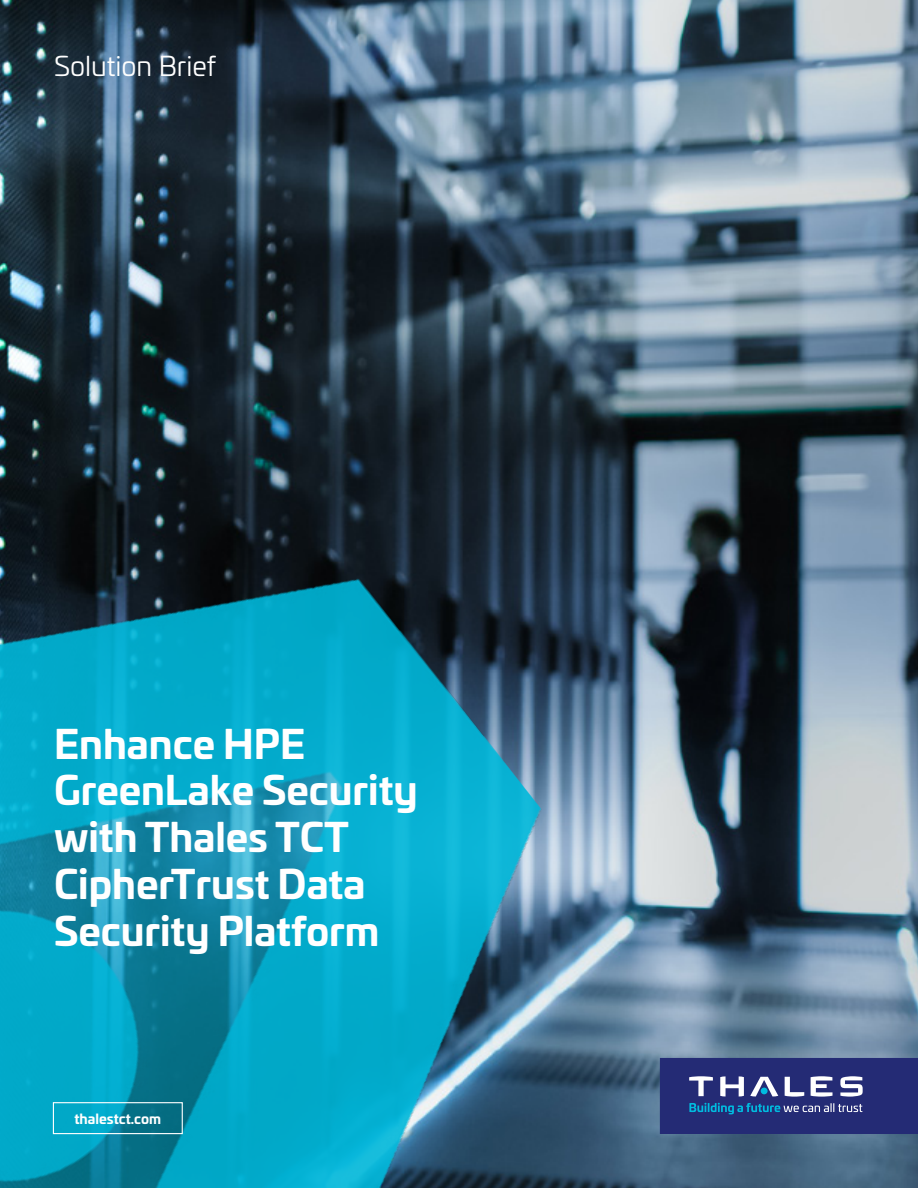
<style>
.page{position:relative;width:918px;height:1188px;background:#fff}
.page>*{position:absolute;margin:0;border:0;box-sizing:border-box;transform-origin:0 0}
.t1{font:700 39px/46.8px "Univia Pro";color:#fff}
.t2{font:27px "Univia Pro";color:#fff}
.t3{font:700 13.5px "Univia Pro";color:#fff}
</style>
<div class="page">
<img style="left:0;top:0;width:918px;height:1188px">
<img style="left:0;top:259px;width:801px;height:929px">
<div style="left:53px;top:1102px;width:130px;height:32px;border:1px solid #fff"></div>
<div style="left:661px;top:1059px;width:256px;height:74px;background:#242b75"></div>
<div style="left:660px;top:1058px;width:258px;height:76px;border:2px solid #242b75"></div>
<svg style="left:840px;top:1076px;width:23px;height:21px"></svg>
<svg style="left:811px;top:1076px;width:22px;height:21px"></svg>
<svg style="left:785px;top:1077px;width:19px;height:20px"></svg>
<svg style="left:750px;top:1077px;width:28px;height:20px"></svg>
<div style="left:761px;top:1088px;width:7px;height:6px;background:#00bbdf;border-radius:50%"></div>
<svg style="left:720px;top:1076px;width:24px;height:21px"></svg>
<svg style="left:689px;top:1076px;width:24px;height:20px"></svg>
<svg style="left:689px;top:1103px;width:173px;height:11px"></svg>
<p class="t2" style="left:54px;top:46px;width:164px">Solution Brief</p>
<p class="t1" style="left:54px;top:718px;width:365px">Enhance HPE<br>GreenLake Security with Thales TCT<br>CipherTrust Data<br>Security Platform</p>
<p class="t3" style="left:75px;top:1108px;width:88px">thalestct.com</p>
</div>
